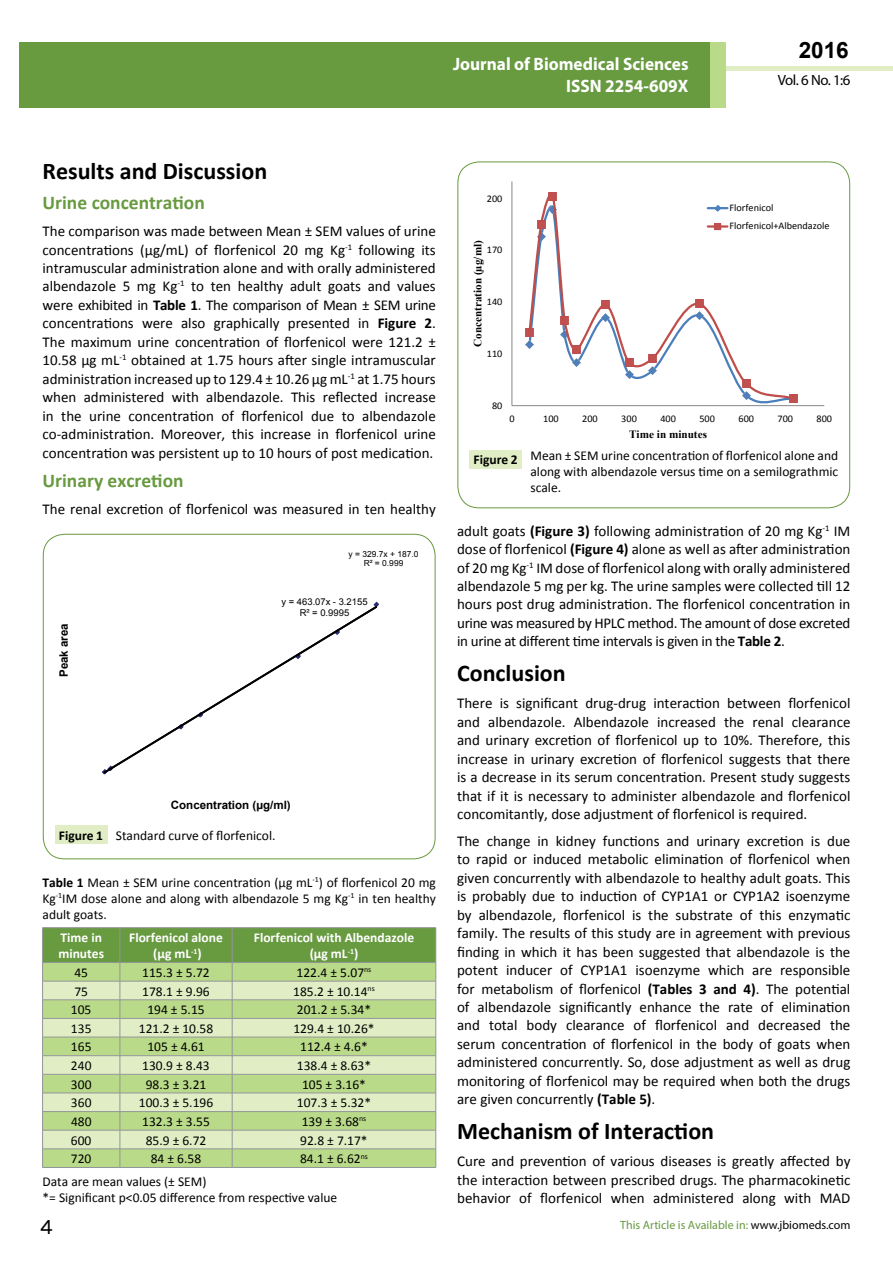
<style>
.page{position:relative;width:893px;height:1263px;background:#fff}
.page>*{position:absolute;margin:0;border:0;box-sizing:border-box;transform-origin:0 0}
.t1{font:25.5px "Tunga";color:#000}
.t2{font:700 24px "Calibri";color:#000}
.t3{font:700 22.5px "Arial";color:#000}
.t4{font:700 19.5px "Calibri";color:#689a40}
.t5{font:700 18px/21.6px "Myriad Pro";color:#fff;text-align:right;scale:.96 1}
.t6{font:15px/18.5px "Calibri";color:#000;text-align:justify}
.t7{font:14.85px "Myriad Pro";color:#000}
.t8{font:13.5px/16.2px "Calibri";color:#000;text-align:justify}
.t9{font:700 13.5px/16.2px "Calibri";color:#fff;text-align:center}
.t10{font:700 13.5px "Calibri";color:#000}
.t11{font:12px "Myriad Pro";color:#689a40}
.t12{font:700 11.55px "Arial";color:#010101}
.t13{font:700 11.25px "Times New Roman";color:#010101}
.t14{font:700 11.1px "Times New Roman";color:#010101}
.t15{font:10.2px/18.3px "Calibri";color:#010101}
.t16{font:9.3px/10.8px "Arial";color:#010101;text-align:center}
.t17{font:8.4px/9.6px "Arial";color:#010101;text-align:center}
.s1{font-weight:700}
.s2{color:#000}
</style>
<div class="page">
<div style="left:722px;top:66px;width:171px;height:5px;background:#e1eec5"></div>
<div style="left:19px;top:42px;width:706px;height:66px;background:#689a40"></div>
<div style="left:710px;top:42px;width:15px;height:66px;background:#b9da89"></div>
<div style="left:43px;top:534px;width:392px;height:325px;border:1px solid #689a40;border-radius:21px"></div>
<svg style="left:103px;top:604px;width:276px;height:169px"></svg>
<div style="left:55px;top:825px;width:52px;height:19px;background:#e1eec5"></div>
<svg style="left:511px;top:181px;width:314px;height:226px"></svg>
<div style="left:469px;top:450px;width:53px;height:18px;background:#e1eec5"></div>
<hr style="left:43px;top:927px;width:77px;height:1px;background:#939598">
<hr style="left:120px;top:927px;width:112px;height:1px;background:#939598">
<hr style="left:232px;top:927px;width:204px;height:1px;background:#939598">
<svg style="left:42px;top:928px;width:395px;height:239px;background:#bad495"></svg>
<hr style="left:43px;top:1167px;width:77px;height:1px;background:#939598">
<hr style="left:120px;top:1167px;width:112px;height:1px;background:#939598">
<hr style="left:232px;top:1167px;width:204px;height:1px;background:#939598">
<p class="t5" style="left:453px;top:53px;width:247px">Journal of Biomedical Sciences<br>ISSN 2254-609X</p>
<h3 class="t3" style="left:799px;top:35px;width:52px">2016</h3>
<p class="t7" style="left:778px;top:71px;width:74px">Vol. 6 No. 1:6</p>
<h2 class="t2" style="left:43px;top:156px;width:226px">Results and Discussion</h2>
<h3 class="t4" style="left:43px;top:190px;width:164px">Urine concentration</h3>
<p class="t6" style="left:42px;top:222px;width:395px">The comparison was made between Mean ± SEM values of urine concentrations (µg/mL) of florfenicol 20 mg Kg<sup>-1</sup> following its intramuscular administration alone and with orally administered albendazole 5 mg Kg<sup>-1</sup> to ten healthy adult goats and values were exhibited in <span class="s1">Table 1</span>. The comparison of Mean ± SEM urine concentrations were also graphically presented in <span class="s1">Figure 2</span>.<br>The maximum urine concentration of florfenicol were 121.2 ± 10.58 µg mL<sup>-1</sup> obtained at 1.75 hours after single intramuscular administration increased up to 129.4 ± 10.26 µg mL<sup>-1</sup> at 1.75 hours when administered with albendazole. This reflected increase in the urine concentration of florfenicol due to albendazole co-administration. Moreover, this increase in florfenicol urine concentration was persistent up to 10 hours of post medication.</p>
<h3 class="t4" style="left:43px;top:468px;width:143px">Urinary excretion</h3>
<p class="t6" style="left:43px;top:500px;width:395px">The renal excretion of florfenicol was measured in ten healthy</p>
<p class="t17" style="left:349px;top:549px;width:71px">y = 329.7x + 187.0<br>R² = 0.999</p>
<p class="t16" style="left:281px;top:596px;width:88px">y = 463.07x - 3.2155<br>R² = 0.9995</p>
<p class="t12" style="left:56px;top:677px;width:55px;rotate:-90deg">Peak area</p>
<p class="t12" style="left:171px;top:797px;width:121px">Concentration (µg/ml)</p>
<p class="t8" style="left:59px;top:827px;width:218px"><span class="s1">Figure 1</span> Standard curve of florfenicol.</p>
<p class="t8" style="left:43px;top:874px;width:395px"><span class="s1">Table 1</span> Mean ± SEM urine concentration (µg mL<sup>-1</sup>) of florfenicol 20 mg Kg<sup>-1</sup>IM dose alone and along with albendazole 5 mg Kg<sup>-1</sup> in ten healthy adult goats.</p>
<p class="t9" style="left:58px;top:929px;width:47px;text-align:left">Time in minutes</p>
<p class="t9" style="left:129px;top:929px;width:95px">Florfenicol alone (µg mL<sup>-1</sup>)</p>
<p class="t9" style="left:254px;top:929px;width:162px">Florfenicol with Albendazole (µg mL<sup>-1</sup>)</p>
<p class="t8" style="left:74px;top:964px;width:15px">45</p>
<p class="t8" style="left:142px;top:964px;width:69px">115.3 ± 5.72</p>
<p class="t8" style="left:297px;top:964px;width:76px">122.4 ± 5.07<sup>ns</sup></p>
<p class="t8" style="left:74px;top:983px;width:15px">75</p>
<p class="t8" style="left:142px;top:983px;width:69px">178.1 ± 9.96</p>
<p class="t8" style="left:293px;top:983px;width:83px">185.2 ± 10.14<sup>ns</sup></p>
<p class="t8" style="left:71px;top:1002px;width:22px">105</p>
<p class="t8" style="left:147px;top:1002px;width:59px">194 ± 5.15</p>
<p class="t8" style="left:297px;top:1002px;width:76px">201.2 ± 5.34*</p>
<p class="t8" style="left:71px;top:1020px;width:22px">135</p>
<p class="t8" style="left:139px;top:1020px;width:76px">121.2 ± 10.58</p>
<p class="t8" style="left:293px;top:1020px;width:83px">129.4 ± 10.26*</p>
<p class="t8" style="left:71px;top:1039px;width:22px">165</p>
<p class="t8" style="left:147px;top:1039px;width:59px">105 ± 4.61</p>
<p class="t8" style="left:300px;top:1039px;width:69px">112.4 ± 4.6*</p>
<p class="t8" style="left:71px;top:1057px;width:22px">240</p>
<p class="t8" style="left:142px;top:1057px;width:69px">130.9 ± 8.43</p>
<p class="t8" style="left:297px;top:1057px;width:76px">138.4 ± 8.63*</p>
<p class="t8" style="left:71px;top:1076px;width:22px">300</p>
<p class="t8" style="left:146px;top:1076px;width:62px">98.3 ± 3.21</p>
<p class="t8" style="left:302px;top:1076px;width:66px">105 ± 3.16*</p>
<p class="t8" style="left:71px;top:1095px;width:22px">360</p>
<p class="t8" style="left:139px;top:1095px;width:76px">100.3 ± 5.196</p>
<p class="t8" style="left:297px;top:1095px;width:76px">107.3 ± 5.32*</p>
<p class="t8" style="left:71px;top:1113px;width:22px">480</p>
<p class="t8" style="left:142px;top:1113px;width:69px">132.3 ± 3.55</p>
<p class="t8" style="left:302px;top:1113px;width:66px">139 ± 3.68<sup>ns</sup></p>
<p class="t8" style="left:71px;top:1132px;width:22px">600</p>
<p class="t8" style="left:146px;top:1132px;width:62px">85.9 ± 6.72</p>
<p class="t8" style="left:300px;top:1132px;width:69px">92.8 ± 7.17*</p>
<p class="t8" style="left:71px;top:1151px;width:22px">720</p>
<p class="t8" style="left:151px;top:1151px;width:52px">84 ± 6.58</p>
<p class="t8" style="left:300px;top:1151px;width:69px">84.1 ± 6.62<sup>ns</sup></p>
<p class="t8" style="left:43px;top:1173px;width:296px">Data are mean values (± SEM)<br>*= Significant p&lt;0.05 difference from respective value</p>
<p class="t15" style="left:487px;top:189px;width:17px">200</p>
<p class="t13" style="left:470px;top:347px;width:108px;rotate:-90deg">Concentration (µg/ml)</p>
<p class="t15" style="left:487px;top:241px;width:17px">170</p>
<p class="t15" style="left:487px;top:293px;width:17px">140</p>
<p class="t15" style="left:487px;top:344px;width:17px">110</p>
<p class="t15" style="left:492px;top:396px;width:12px">80</p>
<p class="t15" style="left:729px;top:199px;width:102px">Florfenicol<br>Florfenicol+Albendazole</p>
<p class="t15" style="left:509px;top:409px;width:7px">0</p>
<p class="t15" style="left:543px;top:409px;width:17px">100</p>
<p class="t15" style="left:582px;top:409px;width:17px">200</p>
<p class="t15" style="left:621px;top:409px;width:17px">300</p>
<p class="t15" style="left:660px;top:409px;width:17px">400</p>
<p class="t15" style="left:699px;top:409px;width:17px">500</p>
<p class="t15" style="left:738px;top:409px;width:17px">600</p>
<p class="t15" style="left:777px;top:409px;width:17px">700</p>
<p class="t15" style="left:816px;top:409px;width:17px">800</p>
<p class="t10" style="left:474px;top:451px;width:46px">Figure 2</p>
<p class="t14" style="left:629px;top:426px;width:79px">Time in minutes</p>
<p class="t8" style="left:530px;top:447px;width:309px">Mean ± SEM urine concentration of florfenicol alone and along with albendazole versus time on a semilograthmic scale.</p>
<p class="t6" style="left:457px;top:521px;width:395px">adult goats <span class="s1">(Figure 3)</span> following administration of 20 mg Kg<sup>-1</sup> IM dose of florfenicol <span class="s1">(Figure 4)</span> alone as well as after administration of 20 mg Kg<sup>-1</sup> IM dose of florfenicol along with orally administered albendazole 5 mg per kg. The urine samples were collected till 12 hours post drug administration. The florfenicol concentration in urine was measured by HPLC method. The amount of dose excreted in urine at different time intervals is given in the <span class="s1">Table 2</span>.</p>
<h2 class="t2" style="left:457px;top:658px;width:110px">Conclusion</h2>
<p class="t6" style="left:457px;top:694px;width:395px">There is significant drug-drug interaction between florfenicol and albendazole. Albendazole increased the renal clearance and urinary excretion of florfenicol up to 10%. Therefore, this increase in urinary excretion of florfenicol suggests that there is a decrease in its serum concentration. Present study suggests that if it is necessary to administer albendazole and florfenicol concomitantly, dose adjustment of florfenicol is required.</p>
<p class="t6" style="left:457px;top:832px;width:395px">The change in kidney functions and urinary excretion is due to rapid or induced metabolic elimination of florfenicol when given concurrently with albendazole to healthy adult goats. This is probably due to induction of CYP1A1 or CYP1A2 isoenzyme by albendazole, florfenicol is the substrate of this enzymatic family. The results of this study are in agreement with previous finding in which it has been suggested that albendazole is the potent inducer of CYP1A1 isoenzyme which are responsible for metabolism of florfenicol <span class="s1">(Tables 3 and 4)</span>. The potential of albendazole significantly enhance the rate of elimination and total body clearance of florfenicol and decreased the serum concentration of florfenicol in the body of goats when administered concurrently. So, dose adjustment as well as drug monitoring of florfenicol may be required when both the drugs are given concurrently <span class="s1">(Table 5)</span>.</p>
<h2 class="t2" style="left:457px;top:1116px;width:258px">Mechanism of Interaction</h2>
<p class="t6" style="left:457px;top:1152px;width:395px">Cure and prevention of various diseases is greatly affected by the interaction between prescribed drugs. The pharmacokinetic behavior of florfenicol when administered along with MAD</p>
<h1 class="t1" style="left:40px;top:1210px;width:15px">4</h1>
<p class="t11" style="left:620px;top:1218px;width:232px">This Article is Available in: <span class="s2">www.jbiomeds.com</span></p>
</div>
